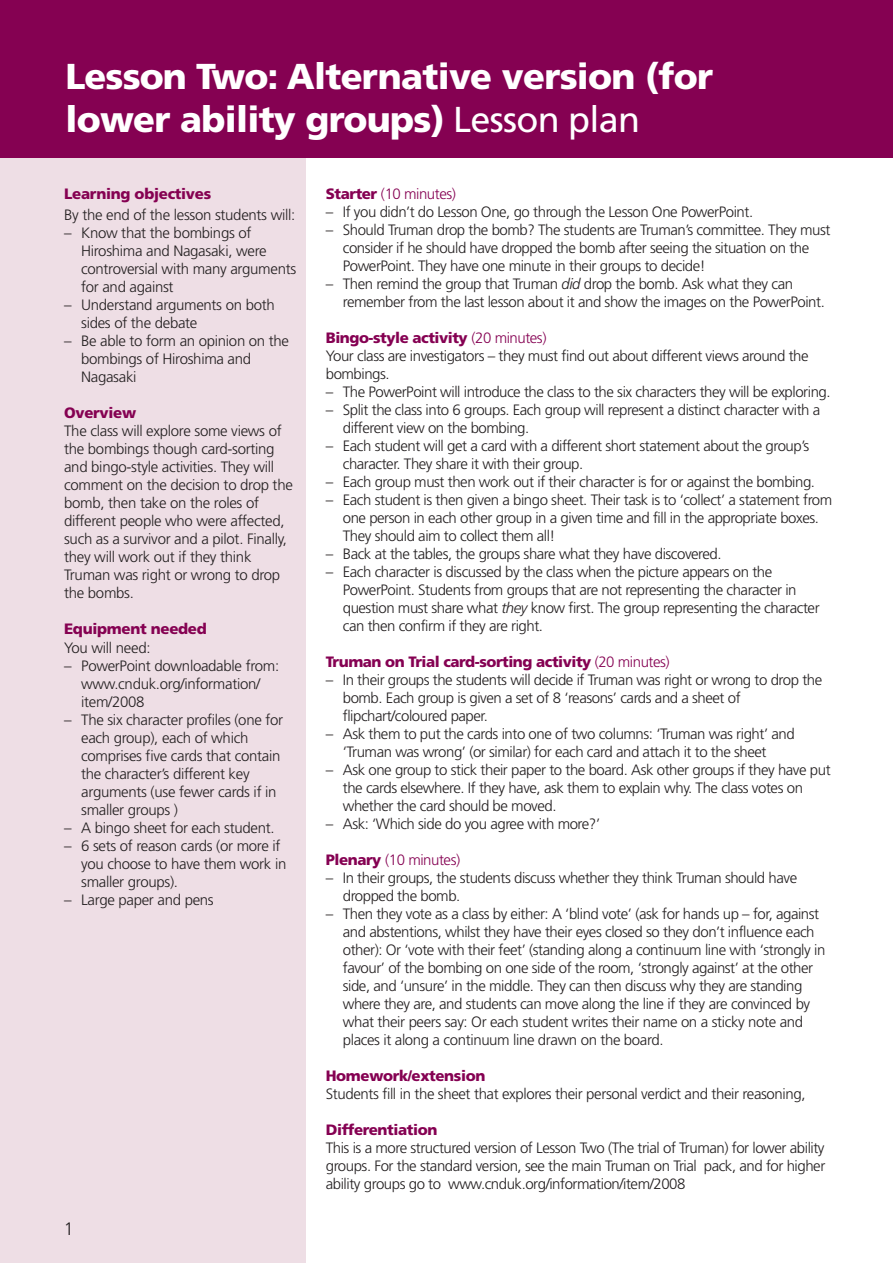
<style>
.page{position:relative;width:893px;height:1263px;background:#fff}
.page>*{position:absolute;margin:0;border:0;box-sizing:border-box;transform-origin:0 0}
.t1{font:900 36px/43.2px "Frutiger";letter-spacing:-.02em;color:#fff}
.t2{font:300 18px "Frutiger";color:#231f20}
.t3{font:300 15px/18px "Frutiger";letter-spacing:-.03em;color:#231f20}
.t4{font:900 15px "Frutiger";letter-spacing:-.025em;color:#850152}
.t5{font:300 15px "Frutiger";letter-spacing:-.03em;color:#850152}
.s1{font-weight:400}
.s2{font-weight:900}
.s3{font-style:italic}
.s4{font-weight:900;color:#850152}
.s5{color:#850152}
.s6{font-weight:300}
</style>
<div class="page">
<div style="left:0;top:5px;width:306px;height:1258px;background:#eedee5"></div>
<div style="left:0;top:0;width:893px;height:158px;background:#850152"></div>
<h1 class="t1" style="left:65px;top:57px;width:649px">Lesson Two: Alternative version (for lower ability groups) <span class="s1">Lesson plan</span></h1>
<p class="t4" style="left:64px;top:188px;width:149px">Learning objectives</p>
<p class="t3" style="left:64px;top:207px;width:233px">By the end of the lesson students will:</p>
<p class="t3" style="left:81px;top:225px;width:217px;text-indent:-17px">– Know that the bombings of<br>Hiroshima and Nagasaki, were controversial with many arguments for and against</p>
<p class="t3" style="left:81px;top:297px;width:195px;text-indent:-17px">– Understand arguments on both sides of the debate</p>
<p class="t3" style="left:81px;top:333px;width:209px;text-indent:-17px">– Be able to form an opinion on the bombings of Hiroshima and<br>Nagasaki</p>
<p class="t4" style="left:64px;top:407px;width:74px">Overview</p>
<p class="t3" style="left:64px;top:423px;width:230px">The class will explore some views of the bombings though card-sorting and bingo-style activities. They will comment on the decision to drop the bomb, then take on the roles of different people who were affected, such as a survivor and a pilot. Finally, they will work out if they think<br>Truman was right or wrong to drop the bombs.</p>
<p class="t4" style="left:64px;top:623px;width:144px">Equipment needed</p>
<p class="t3" style="left:64px;top:639px;width:88px">You will need:</p>
<p class="t3" style="left:81px;top:657px;width:200px;text-indent:-17px">– PowerPoint downloadable from: www.cnduk.org/information/ item/2008</p>
<p class="t3" style="left:81px;top:711px;width:204px;text-indent:-17px">– The six character profiles (one for each group), each of which comprises five cards that contain the character’s different key arguments (use fewer cards if in smaller groups )</p>
<p class="t3" style="left:64px;top:819px;width:212px">– A bingo sheet for each student.</p>
<p class="t3" style="left:81px;top:837px;width:207px;text-indent:-17px">– 6 sets of reason cards (or more if you choose to have them work in smaller groups).</p>
<p class="t3" style="left:64px;top:891px;width:151px">– Large paper and pens</p>
<p class="t2" style="left:64px;top:1222px;width:12px">1</p>
<p class="t5" style="left:326px;top:188px;width:132px"><span class="s2">Starter</span> (10 minutes)</p>
<p class="t3" style="left:326px;top:204px;width:429px">– If you didn’t do Lesson One, go through the Lesson One PowerPoint.</p>
<p class="t3" style="left:343px;top:222px;width:489px;text-indent:-17px">– Should Truman drop the bomb? The students are Truman’s committee. They must consider if he should have dropped the bomb after seeing the situation on the<br>PowerPoint. They have one minute in their groups to decide!</p>
<p class="t3" style="left:343px;top:276px;width:484px;text-indent:-17px">– Then remind the group that Truman <span class="s3">did</span> drop the bomb. Ask what they can remember from the last lesson about it and show the images on the PowerPoint.</p>
<p class="t3" style="left:326px;top:330px;width:484px"><span class="s4">Bingo-style activity</span> <span class="s5">(20 minutes)<br></span>Your class are investigators – they must find out about different views around the bombings.</p>
<p class="t3" style="left:326px;top:384px;width:506px">– The PowerPoint will introduce the class to the six characters they will be exploring.</p>
<p class="t3" style="left:343px;top:402px;width:479px;text-indent:-17px">– Split the class into 6 groups. Each group will represent a distinct character with a different view on the bombing.</p>
<p class="t3" style="left:343px;top:438px;width:468px;text-indent:-17px">– Each student will get a card with a different short statement about the group’s character. They share it with their group.</p>
<p class="t3" style="left:326px;top:474px;width:491px">– Each group must then work out if their character is for or against the bombing.</p>
<p class="t3" style="left:343px;top:492px;width:491px;text-indent:-17px">– Each student is then given a bingo sheet. Their task is to ‘collect’ a statement from one person in each other group in a given time and fill in the appropriate boxes.<br>They should aim to collect them all!</p>
<p class="t3" style="left:326px;top:546px;width:397px">– Back at the tables, the groups share what they have discovered.</p>
<p class="t3" style="left:343px;top:564px;width:478px;text-indent:-17px">– Each character is discussed by the class when the picture appears on the PowerPoint. Students from groups that are not representing the character in question must share what <span class="s3">they</span> know first. The group representing the character can then confirm if they are right.</p>
<p class="t4" style="left:326px;top:656px;width:345px">Truman on Trial card-sorting activity <span class="s6">(20 minutes)</span></p>
<p class="t3" style="left:343px;top:672px;width:481px;text-indent:-17px">– In their groups the students will decide if Truman was right or wrong to drop the bomb. Each group is given a set of 8 ‘reasons’ cards and a sheet of flipchart/coloured paper.</p>
<p class="t3" style="left:343px;top:726px;width:453px;text-indent:-17px">– Ask them to put the cards into one of two columns: ‘Truman was right’ and ‘Truman was wrong’ (or similar) for each card and attach it to the sheet</p>
<p class="t3" style="left:343px;top:762px;width:489px;text-indent:-17px">– Ask one group to stick their paper to the board. Ask other groups if they have put the cards elsewhere. If they have, ask them to explain why. The class votes on whether the card should be moved.</p>
<p class="t3" style="left:326px;top:816px;width:276px">– Ask: ‘Which side do you agree with more?’</p>
<p class="t5" style="left:326px;top:854px;width:136px"><span class="s2">Plenary</span> (10 minutes)</p>
<p class="t3" style="left:343px;top:870px;width:456px;text-indent:-17px">– In their groups, the students discuss whether they think Truman should have dropped the bomb.</p>
<p class="t3" style="left:343px;top:906px;width:484px;text-indent:-17px">– Then they vote as a class by either: A ‘blind vote’ (ask for hands up – for, against and abstentions, whilst they have their eyes closed so they don’t influence each other): Or ‘vote with their feet’ (standing along a continuum line with ‘strongly in favour’ of the bombing on one side of the room, ‘strongly against’ at the other side, and ‘unsure’ in the middle. They can then discuss why they are standing where they are, and students can move along the line if they are convinced by what their peers say: Or each student writes their name on a sticky note and places it along a continuum line drawn on the board.</p>
<p class="t4" style="left:326px;top:1070px;width:161px">Homework/extension</p>
<p class="t3" style="left:326px;top:1086px;width:481px">Students fill in the sheet that explores their personal verdict and their reasoning,</p>
<p class="t4" style="left:326px;top:1124px;width:113px">Differentiation</p>
<p class="t3" style="left:326px;top:1140px;width:501px;text-align:justify">This is a more structured version of Lesson Two (The trial of Truman) for lower ability groups. For the standard version, see the main Truman on Trial pack, and for higher ability groups go to www.cnduk.org/information/item/2008</p>
</div>
